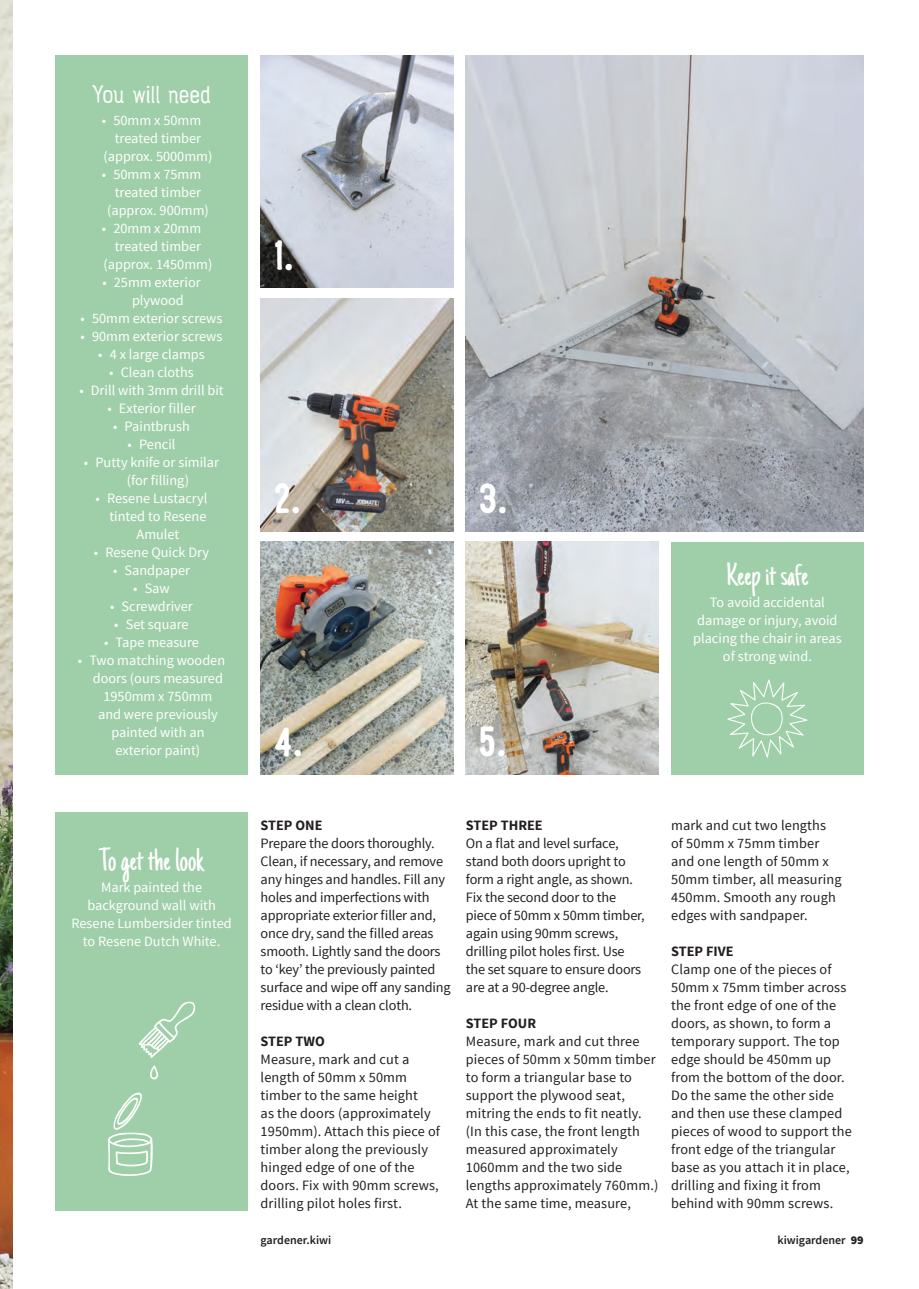
<style>
.page{position:relative;width:919px;height:1289px;background:#fff}
.page>*{position:absolute;margin:0;border:0;box-sizing:border-box;transform-origin:0 0}
.t1{font:45px "Rainier North 700";color:#fff}
.t2{font:33px "Just Another Hand";color:#fff}
.t3{font:27px "Rainier North 300";letter-spacing:-.005em;color:#fff}
.t4{font:14.25px/18px "Source Sans Pro";letter-spacing:.01em;color:#231f20}
.t5{font:14.25px/18px "Source Sans Pro";color:#fff;text-align:center}
.t6{font:14.25px/18px "Source Sans Pro";letter-spacing:-.01em;color:#231f20}
.t7{font:700 14.25px "Source Sans Pro";color:#231f20}
.t8{font:600 12px "Source Sans Pro";color:#231f20}
.s1{font-weight:900}
</style>
<div class="page">
<img style="left:0;top:0;width:13px;height:1288px">
<div style="left:55px;top:55px;width:193px;height:719px;background:#9fcfa9"></div>
<div style="left:55px;top:812px;width:193px;height:399px;background:#9fcfa9"></div>
<img style="left:260px;top:55px;width:193px;height:233px">
<img style="left:260px;top:298px;width:193px;height:233px">
<img style="left:466px;top:542px;width:192px;height:232px">
<img style="left:260px;top:542px;width:193px;height:232px">
<img style="left:466px;top:55px;width:397px;height:476px">
<div style="left:671px;top:542px;width:192px;height:232px;background:#9fcfa9"></div>
<svg style="left:150px;top:1065px;width:9px;height:15px"></svg>
<svg style="left:108px;top:1092px;width:45px;height:84px"></svg>
<svg style="left:138px;top:1001px;width:58px;height:57px"></svg>
<svg style="left:727px;top:679px;width:80px;height:78px"></svg>
<h3 class="t3" style="left:93px;top:79px;width:119px">You will need</h3>
<p class="t5" style="left:102px;top:112px;width:101px">• 50mm x 50mm</p>
<p class="t5" style="left:115px;top:130px;width:88px">treated timber</p>
<p class="t5" style="left:103px;top:148px;width:110px">(approx. 5000mm)</p>
<p class="t5" style="left:102px;top:166px;width:108px">• 50mm x 75mm treated timber (approx. 900mm)</p>
<p class="t5" style="left:102px;top:220px;width:101px">• 20mm x 20mm</p>
<p class="t5" style="left:115px;top:238px;width:88px">treated timber</p>
<p class="t5" style="left:103px;top:256px;width:110px">(approx. 1450mm)</p>
<p class="t5" style="left:132px;top:274px;width:70px;text-align:left;text-indent:-30px">• 25mm exterior plywood</p>
<p class="t5" style="left:81px;top:310px;width:143px">• 50mm exterior screws</p>
<p class="t5" style="left:81px;top:328px;width:143px">• 90mm exterior screws</p>
<p class="t5" style="left:98px;top:346px;width:108px">• 4 x large clamps</p>
<p class="t5" style="left:109px;top:364px;width:86px">• Clean cloths</p>
<p class="t5" style="left:79px;top:382px;width:146px">• Drill with 3mm drill bit</p>
<p class="t5" style="left:107px;top:400px;width:90px">• Exterior filler</p>
<p class="t5" style="left:113px;top:418px;width:78px">• Paintbrush</p>
<p class="t5" style="left:128px;top:436px;width:49px">• Pencil</p>
<p class="t5" style="left:127px;top:454px;width:94px;text-align:left;text-indent:-43px">• Putty knife or similar (for filling)</p>
<p class="t5" style="left:96px;top:490px;width:113px">• Resene Lustacryl</p>
<p class="t5" style="left:109px;top:508px;width:99px">tinted to Resene</p>
<p class="t5" style="left:137px;top:526px;width:44px">Amulet</p>
<p class="t5" style="left:94px;top:544px;width:117px">• Resene Quick Dry</p>
<p class="t5" style="left:113px;top:562px;width:78px">• Sandpaper</p>
<p class="t5" style="left:133px;top:580px;width:38px">• Saw</p>
<p class="t5" style="left:110px;top:598px;width:84px">• Screwdriver</p>
<p class="t5" style="left:114px;top:616px;width:76px">• Set square</p>
<p class="t5" style="left:104px;top:634px;width:96px">• Tape measure</p>
<p class="t5" style="left:78px;top:652px;width:149px">• Two matching wooden</p>
<p class="t5" style="left:93px;top:670px;width:131px">doors (ours measured</p>
<p class="t5" style="left:103px;top:688px;width:110px">1950mm x 750mm</p>
<p class="t5" style="left:98px;top:706px;width:121px">and were previously</p>
<p class="t5" style="left:111px;top:724px;width:95px">painted with an</p>
<p class="t5" style="left:116px;top:742px;width:86px">exterior paint)</p>
<h2 class="t2" style="left:99px;top:840px;width:106px">To get the look</h2>
<p class="t5" style="left:71px;top:878px;width:162px">Mark painted the background wall with<br>Resene Lumbersider tinted to Resene Dutch White.</p>
<h1 class="t1" style="left:273px;top:229px;width:22px">1.</h1>
<h1 class="t1" style="left:273px;top:472px;width:29px">2.</h1>
<h1 class="t1" style="left:478px;top:472px;width:30px">3.</h1>
<h2 class="t2" style="left:726px;top:555px;width:84px">Keep it safe</h2>
<p class="t5" style="left:693px;top:593px;width:150px">To avoid accidental damage or injury, avoid placing the chair in areas of strong wind.</p>
<h1 class="t1" style="left:273px;top:715px;width:31px">4.</h1>
<h1 class="t1" style="left:478px;top:715px;width:29px">5.</h1>
<p class="t7" style="left:260px;top:815px;width:64px">STEP ONE</p>
<p class="t6" style="left:260px;top:834px;width:192px">Prepare the doors thoroughly.<br>Clean, if necessary, and remove any hinges and handles. Fill any holes and imperfections with appropriate exterior filler and, once dry, sand the filled areas smooth. Lightly sand the doors to ‘key’ the previously painted surface and wipe off any sanding residue with a clean cloth.</p>
<p class="t7" style="left:260px;top:1031px;width:64px">STEP TWO</p>
<p class="t4" style="left:260px;top:1050px;width:181px">Measure, mark and cut a length of 50mm x 50mm timber to the same height<br>as the doors (approximately<br>1950mm). Attach this piece of timber along the previously hinged edge of one of the doors. Fix with 90mm screws, drilling pilot holes first.</p>
<p class="t7" style="left:466px;top:815px;width:78px">STEP THREE</p>
<p class="t6" style="left:466px;top:834px;width:180px">On a flat and level surface, stand both doors upright to form a right angle, as shown.<br>Fix the second door to the piece of 50mm x 50mm timber, again using 90mm screws, drilling pilot holes first. Use the set square to ensure doors are at a 90-degree angle.</p>
<p class="t7" style="left:466px;top:1013px;width:72px">STEP FOUR</p>
<p class="t4" style="left:466px;top:1032px;width:194px">Measure, mark and cut three pieces of 50mm x 50mm timber to form a triangular base to support the plywood seat, mitring the ends to fit neatly. (In this case, the front length measured approximately<br>1060mm and the two side lengths approximately 760mm.)<br>At the same time, measure,</p>
<p class="t4" style="left:671px;top:816px;width:172px">mark and cut two lengths of 50mm x 75mm timber and one length of 50mm x<br>50mm timber, all measuring<br>450mm. Smooth any rough edges with sandpaper.</p>
<p class="t7" style="left:671px;top:941px;width:64px">STEP FIVE</p>
<p class="t4" style="left:671px;top:960px;width:182px">Clamp one of the pieces of<br>50mm x 75mm timber across the front edge of one of the doors, as shown, to form a temporary support. The top edge should be 450mm up from the bottom of the door.<br>Do the same the other side and then use these clamped pieces of wood to support the front edge of the triangular base as you attach it in place, drilling and fixing it from behind with 90mm screws.</p>
<p class="t8" style="left:260px;top:1232px;width:72px">gardener.kiwi</p>
<p class="t8" style="left:777px;top:1232px;width:88px">kiwigardener <span class="s1">99</span></p>
</div>
